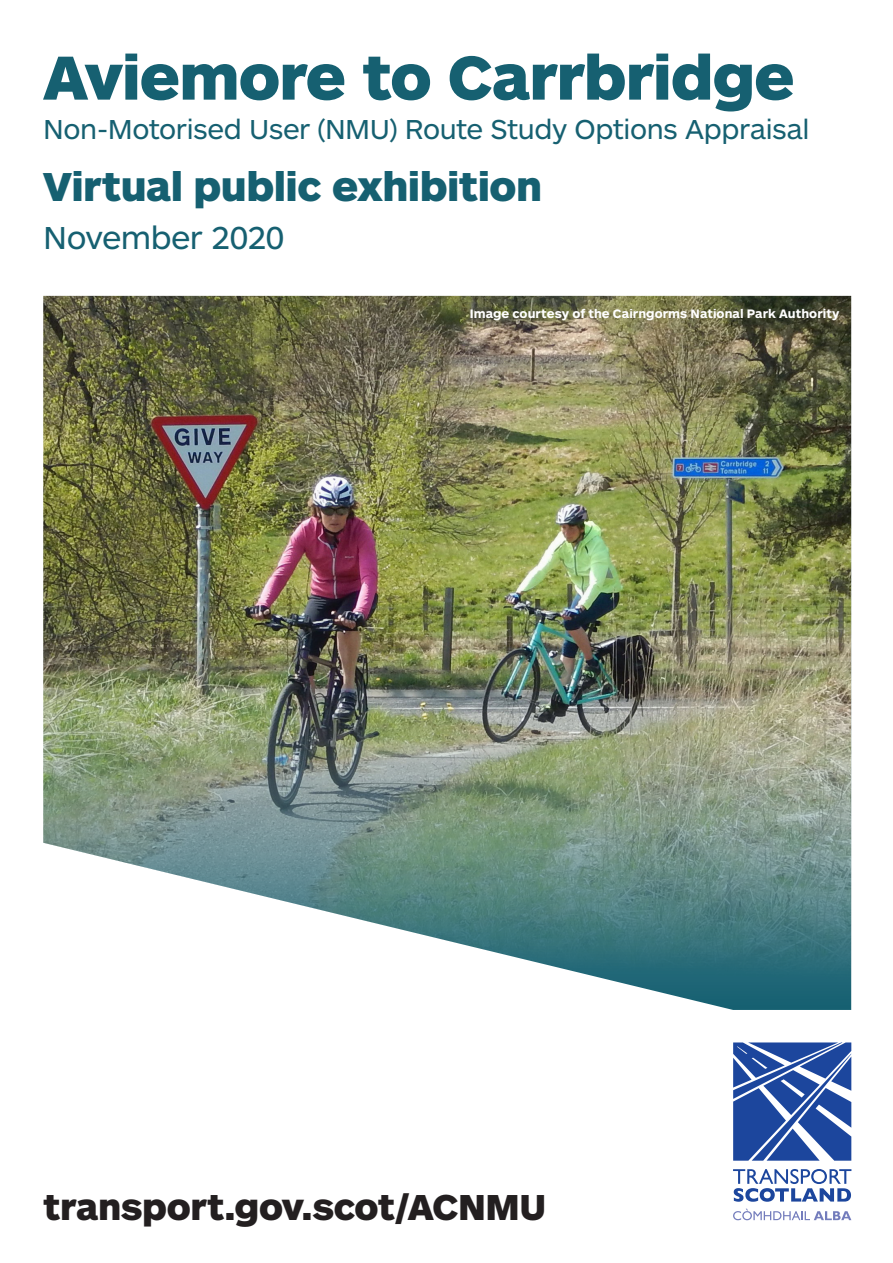
<style>
.page{position:relative;width:893px;height:1263px;background:#fff}
.page>*{position:absolute;margin:0;border:0;box-sizing:border-box;transform-origin:0 0}
.Cover_line_1{font:900 64.5px "ARS Maquette Pro";letter-spacing:-.015em;color:#166071}
.Cover_line_3{font:900 42px "ARS Maquette Pro";letter-spacing:-.015em;color:#166071}
.Headlines_light{font:900 37.5px "ARS Maquette Pro";letter-spacing:-.01em;color:#231f20}
.Cover_line_4{font:33px "ARS Maquette Pro";letter-spacing:-.025em;color:#166071}
.Cover_line_2{font:28.5px "ARS Maquette Pro";letter-spacing:-.015em;color:#166071}
.Headlines_light-2{font:700 12.75px "ARS Maquette Pro";color:#fff}
</style>
<div class="page">
<svg style="left:733px;top:1169px;width:118px;height:33px"></svg>
<svg style="left:733px;top:1209px;width:118px;height:11px"></svg>
<svg style="left:733px;top:1042px;width:118px;height:119px"></svg>
<img style="left:43px;top:296px;width:808px;height:714px">
<p class="Cover_line_1" style="left:43px;top:35px;width:753px">Aviemore to Carrbridge</p>
<p class="Cover_line_2" style="left:43px;top:110px;width:768px">Non-Motorised User (NMU) Route Study Options Appraisal</p>
<p class="Cover_line_3" style="left:43px;top:159px;width:500px">Virtual public exhibition</p>
<p class="Cover_line_4" style="left:43px;top:217px;width:243px">November 2020</p>
<p class="Headlines_light-2" style="left:470px;top:305px;width:371px">Image courtesy of the Cairngorms National Park Authority</p>
<p class="Headlines_light" style="left:43px;top:1183px;width:505px">transport.gov.scot/ACNMU</p>
</div>
